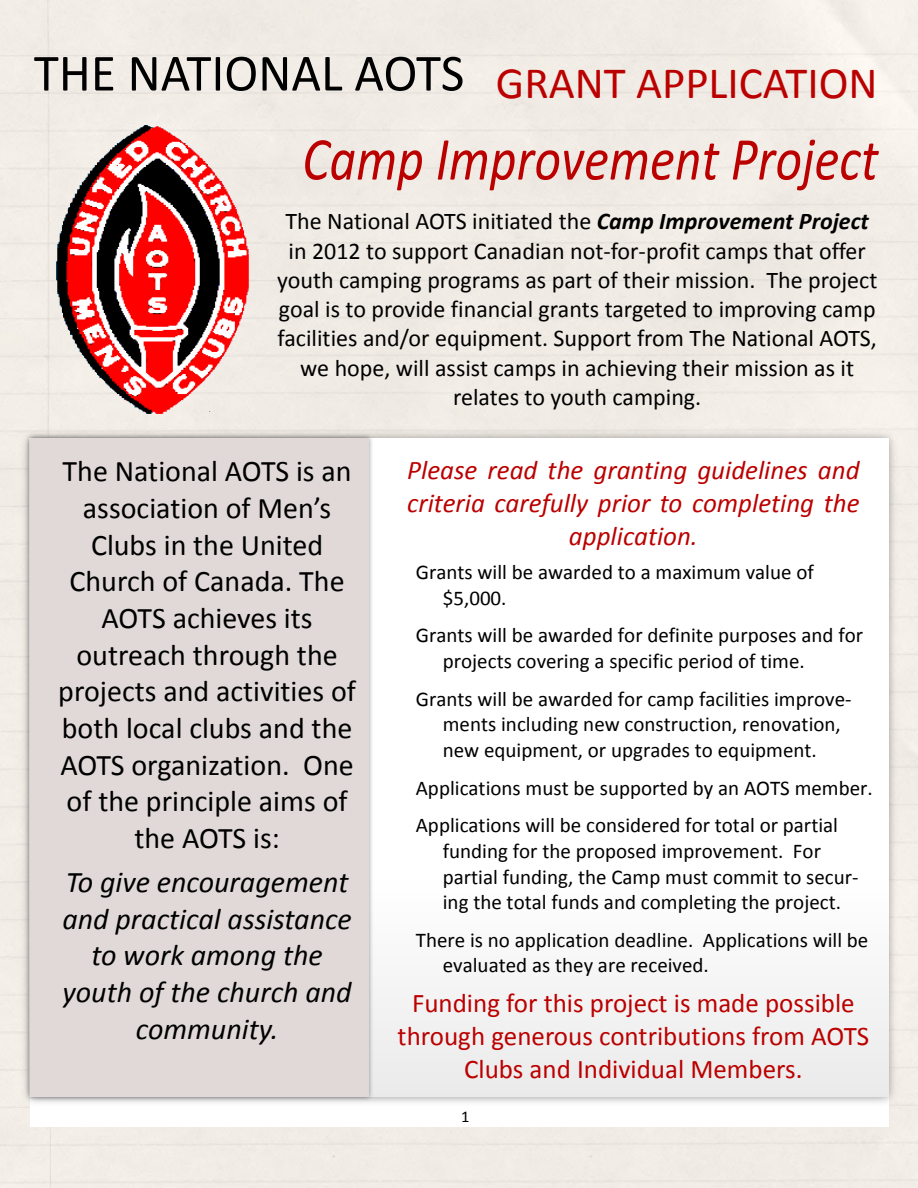
<style>
.page{position:relative;width:918px;height:1188px;background:#fff}
.page>*{position:absolute;margin:0;border:0;box-sizing:border-box;transform-origin:0 0}
.t1{font:italic 61.5px "Calibri";color:#b00;scale:.84 1}
.t2{font:52.65px "Calibri";color:#000}
.t3{font:45px "Calibri";color:#b00}
.t4{font:30px/36.6px "Calibri";color:#000;text-align:center}
.t5{font:italic 30px/36.6px "Calibri";color:#000;text-align:center}
.t6{font:27px/33px "Calibri";color:#b00;text-align:center}
.t7{font:italic 27px/33px "Calibri";color:#b00;text-align:center}
.t8{font:24px/29.2px "Calibri";color:#000;text-align:center}
.t9{font:21px/25.7px "Calibri";color:#000}
.t10{font:16.5px "Calibri";color:#000}
.s1{font-weight:700;font-style:italic}
</style>
<div class="page">
<img style="left:30px;top:105px;width:233px;height:320px">
<img style="left:16px;top:425px;width:886px;height:685px">
<div style="left:30px;top:438px;width:858px;height:659px;background:linear-gradient(to bottom,#fff,#f3f3f3)"></div>
<img style="left:23px;top:432px;width:352px;height:672px">
<div style="left:30px;top:438px;width:339px;height:659px;background:#e0d9d8"></div>
<h2 class="t2" style="left:34px;top:51px;width:432px">THE NATIONAL AOTS</h2>
<h3 class="t3" style="left:496px;top:65px;width:383px">GRANT APPLICATION</h3>
<h1 class="t1" style="left:302px;top:133px;width:687px">Camp Improvement Project</h1>
<p class="t8" style="left:277px;top:209px;width:602px">The National AOTS initiated the <span class="s1">Camp Improvement Project </span>in 2012 to support Canadian not-for-profit camps that offer youth camping programs as part of their mission. The project goal is to provide financial grants targeted to improving camp facilities and/or equipment. Support from The National AOTS, we hope, will assist camps in achieving their mission as it relates to youth camping.</p>
<h3 class="t4" style="left:58px;top:456px;width:299px">The National AOTS is an association of Men’s<br>Clubs in the United<br>Church of Canada. The<br>AOTS achieves its outreach through the projects and activities of both local clubs and the<br>AOTS organization. One of the principle aims of the AOTS is:</h3>
<h3 class="t5" style="left:62px;top:866px;width:291px">To give encouragement and practical assistance to work among the youth of the church and community.</h3>
<p class="t7" style="left:407px;top:456px;width:454px">Please read the granting guidelines and criteria carefully prior to completing the application.</p>
<p class="t9" style="left:443px;top:561px;width:373px;text-indent:-27px">Grants will be awarded to a maximum value of $5,000.</p>
<p class="t9" style="left:443px;top:624px;width:422px;text-indent:-27px">Grants will be awarded for definite purposes and for projects covering a specific period of time.</p>
<p class="t9" style="left:443px;top:688px;width:410px;text-indent:-27px">Grants will be awarded for camp facilities improve&shy;ments including new construction, renovation, new equipment, or upgrades to equipment.</p>
<p class="t9" style="left:416px;top:770px;width:459px;line-height:37.7px">Applications must be supported by an AOTS member.<br>Applications will be considered for total or partial</p>
<p class="t9" style="left:443px;top:840px;width:417px">funding for the proposed improvement. For partial funding, the Camp must commit to secur&shy;ing the total funds and completing the project.</p>
<p class="t9" style="left:443px;top:929px;width:427px;text-indent:-27px">There is no application deadline. Applications will be evaluated as they are received.</p>
<p class="t6" style="left:398px;top:989px;width:473px">Funding for this project is made possible through generous contributions from AOTS<br>Clubs and Individual Members.</p>
<p class="t10" style="left:461px;top:1110px;width:10px">1</p>
</div>
